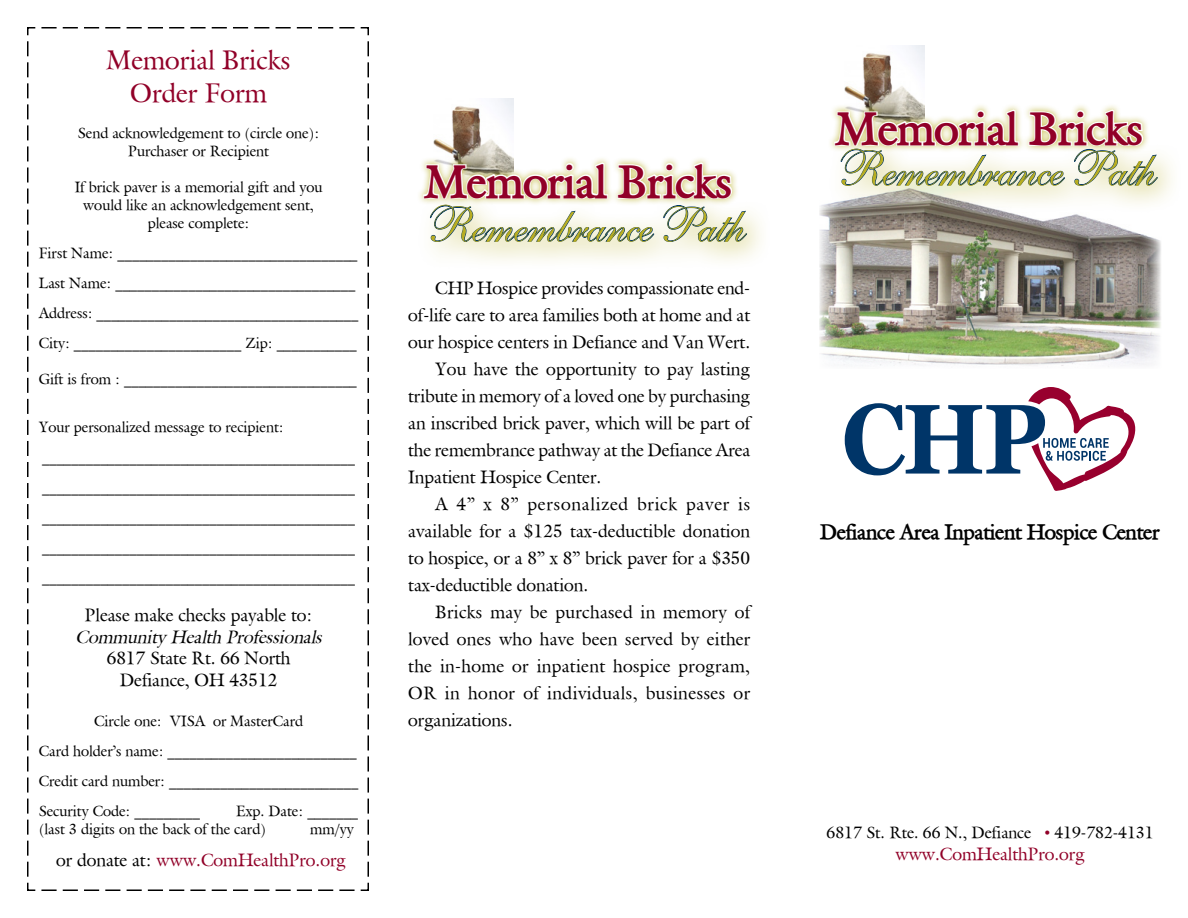
<style>
.page{position:relative;width:1188px;height:918px;background:#fff}
.page>*{position:absolute;margin:0;border:0;box-sizing:border-box;transform-origin:0 0}
.t1{font:49.5px "Elegance";letter-spacing:-.02em;color:#b8ad1f}
.t2{font:700 45px "Galant";color:#910028}
.t3{font:27px/32.4px "Galant Normal";color:#910028;text-align:center}
.t4{font:700 21px "Galant";letter-spacing:-.01em;color:#000}
.t5{font:18px/21.6px "Galant Normal";color:#000;text-align:center}
.t6{font:18px "Galant Normal";letter-spacing:.02em;color:#000}
.t7{font:18px "Galant Normal";color:#910028}
.t8{font:18px "Galant Normal";letter-spacing:.03em;color:#000}
.t9{font:18px "Galant Normal";letter-spacing:.045em;color:#000}
.t10{font:italic 18px "Galant";color:#000}
.t11{font:16.5px "Galant Normal";color:#000}
.t12{font:15px/30px "Galant Normal";color:#000}
.s1{color:#000}
.s2{font-family:"Times New Roman";color:#910028}
</style>
<div class="page">
<svg style="left:27px;top:27px;width:342px;height:864px"></svg>
<img style="left:819px;top:204px;width:342px;height:163px">
<div style="left:827px;top:134px;width:356px;height:80px;background:#b8ad1f;opacity:.75"></div>
<svg style="left:833px;top:45px;width:325px;height:183px"></svg>
<svg style="left:845px;top:387px;width:290px;height:104px"></svg>
<div style="left:416px;top:190px;width:357px;height:80px;background:#b8ad1f;opacity:.75"></div>
<svg style="left:422px;top:98px;width:325px;height:172px"></svg>
<h3 class="t3" style="left:107px;top:43px;width:185px">Memorial Bricks<br>Order Form</h3>
<p class="t12" style="left:78px;top:123px;width:243px;line-height:18px;text-align:center">Send acknowledgement to (circle one):<br>Purchaser or Recipient</p>
<p class="t12" style="left:75px;top:177px;width:249px;line-height:18px;text-align:center">If brick paver is a memorial gift and you would like an acknowledgement sent, please complete:</p>
<p class="t12" style="left:39px;top:237px;width:321px">First Name: _________________________________ Last Name: _________________________________ Address: ____________________________________ City: _______________________ Zip: ___________</p>
<p class="t12" style="left:39px;top:363px;width:320px">Gift is from : ________________________________</p>
<p class="t12" style="left:39px;top:411px;width:318px">Your personalized message to recipient: ___________________________________________ ___________________________________________ ___________________________________________ ___________________________________________ ___________________________________________</p>
<p class="t5" style="left:85px;top:604px;width:229px">Please make checks payable to:</p>
<p class="t10" style="left:76px;top:625px;width:248px">Community Health Professionals</p>
<p class="t5" style="left:107px;top:647px;width:185px">6817 State Rt. 66 North<br>Defiance, OH 43512</p>
<p class="t12" style="left:39px;top:705px;width:321px;text-indent:55px">Circle one: VISA or MasterCard<br>Card holder’s name: __________________________ Credit card number: __________________________ Security Code: _________</p>
<p class="t12" style="left:39px;top:801px;width:321px;line-height:18px;text-indent:197px">Exp. Date: _______ (last 3 digits on the back of the card)</p>
<p class="t12" style="left:310px;top:813px;width:45px">mm/yy</p>
<p class="t7" style="left:56px;top:848px;width:291px"><span class="s1">or donate at:</span> www.ComHealthPro.org</p>
<h2 class="t2" style="left:426px;top:151px;width:308px">Memorial Bricks</h2>
<h1 class="t1" style="left:421px;top:196px;width:318px">Remembrance Path</h1>
<p class="t5" style="left:435px;top:277px;width:316px">CHP Hospice provides compassionate end-</p>
<p class="t5" style="left:408px;top:304px;width:343px">of-life care to area families both at home and at</p>
<p class="t5" style="left:408px;top:331px;width:343px">our hospice centers in Defiance and Van Wert.</p>
<p class="t5" style="left:435px;top:358px;width:316px">You have the opportunity to pay lasting</p>
<p class="t5" style="left:408px;top:385px;width:343px">tribute in memory of a loved one by purchasing</p>
<p class="t5" style="left:408px;top:412px;width:343px">an inscribed brick paver, which will be part of</p>
<p class="t5" style="left:408px;top:439px;width:344px">the remembrance pathway at the Defiance Area</p>
<p class="t5" style="left:408px;top:466px;width:195px">Inpatient Hospice Center.</p>
<p class="t9" style="left:435px;top:492px;width:317px">A 4” x 8” personalized brick paver is</p>
<p class="t5" style="left:408px;top:520px;width:343px">available for a $125 tax-deductible donation</p>
<p class="t5" style="left:408px;top:547px;width:343px">to hospice, or a 8” x 8” brick paver for a $350</p>
<p class="t5" style="left:408px;top:574px;width:182px">tax-deductible donation.</p>
<p class="t6" style="left:435px;top:600px;width:317px">Bricks may be purchased in memory of</p>
<p class="t5" style="left:408px;top:628px;width:344px">loved ones who have been served by either</p>
<p class="t6" style="left:408px;top:654px;width:343px">the in-home or inpatient hospice program,</p>
<p class="t8" style="left:408px;top:681px;width:344px">OR in honor of individuals, businesses or</p>
<p class="t5" style="left:408px;top:709px;width:106px">organizations.</p>
<h2 class="t2" style="left:837px;top:98px;width:308px">Memorial Bricks</h2>
<h1 class="t1" style="left:832px;top:140px;width:318px">Remembrance Path</h1>
<h3 class="t4" style="left:820px;top:517px;width:341px">Defiance Area Inpatient Hospice Center</h3>
<p class="t11" style="left:827px;top:822px;width:328px">6817 St. Rte. 66 N., Defiance <span class="s2">•</span> 419-782-4131</p>
<p class="t7" style="left:895px;top:842px;width:191px">www.ComHealthPro.org</p>
</div>
